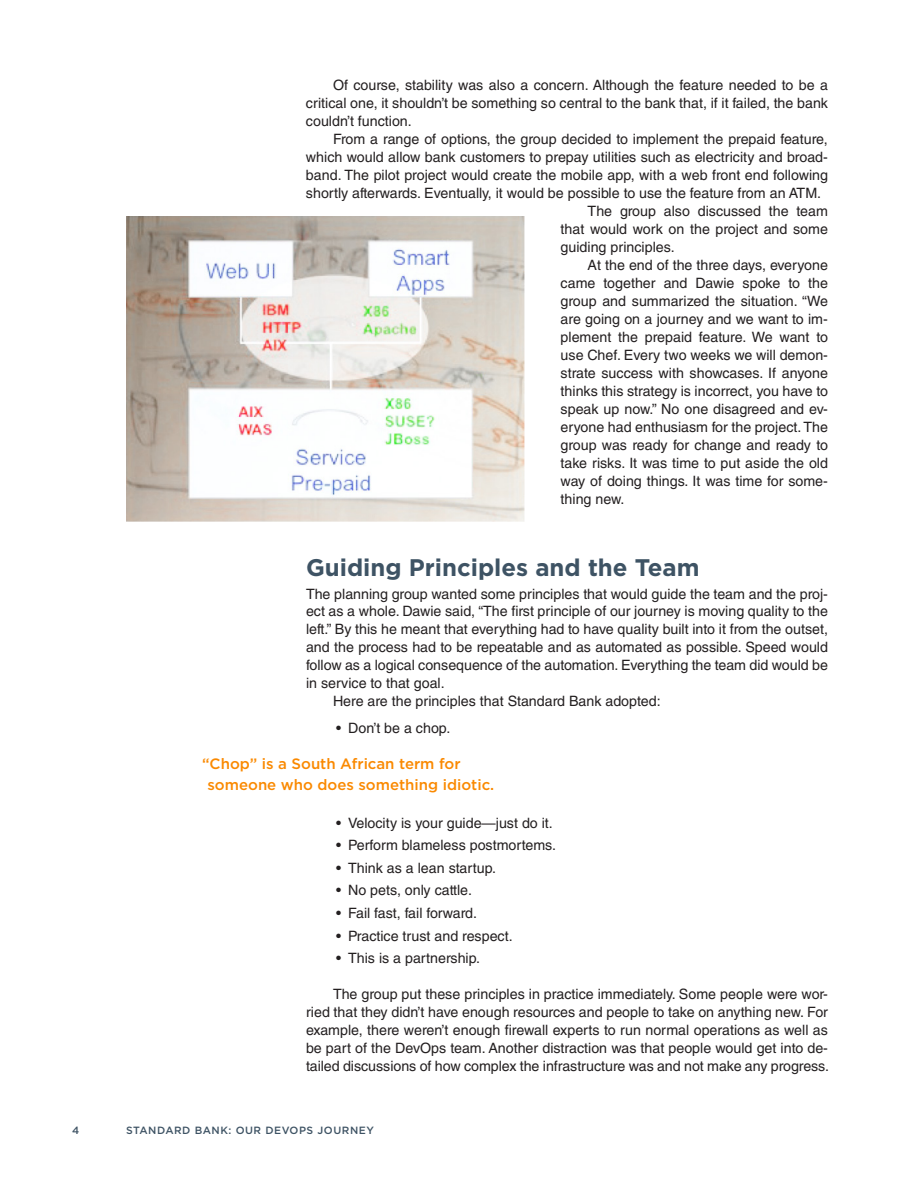
<style>
.page{position:relative;width:918px;height:1188px;background:#fff}
.page>*{position:absolute;margin:0;border:0;box-sizing:border-box;transform-origin:0 0}
.t1{font:700 24px "Gotham";color:#3e5364}
.t2{font:500 15px/21px "Gotham";color:#fa8900}
.t3{font:14.25px/18px "Helvetica LT Std";color:#231f20;text-align:justify}
.t4{font:500 10.5px "Gotham";letter-spacing:.05em;color:#3e5364}
</style>
<div class="page">
<img style="left:126px;top:216px;width:399px;height:306px">
<p class="t3" style="left:306px;top:76px;width:524px;text-indent:27px">Of course, stability was also a concern. Although the feature needed to be a critical one, it shouldn’t be something so central to the bank that, if it failed, the bank couldn’t function.</p>
<p class="t3" style="left:333px;top:130px;width:496px">From a range of options, the group decided to implement the prepaid feature,</p>
<p class="t3" style="left:306px;top:148px;width:523px">which would allow bank customers to prepay utilities such as electricity and broad-</p>
<p class="t3" style="left:306px;top:166px;width:524px">band. The pilot project would create the mobile app, with a web front end following</p>
<p class="t3" style="left:306px;top:184px;width:517px">shortly afterwards. Eventually, it would be possible to use the feature from an ATM.</p>
<p class="t3" style="left:588px;top:202px;width:242px">The group also discussed the team</p>
<p class="t3" style="left:561px;top:220px;width:269px">that would work on the project and some</p>
<p class="t3" style="left:561px;top:238px;width:116px">guiding principles.</p>
<p class="t3" style="left:588px;top:256px;width:242px">At the end of the three days, everyone</p>
<p class="t3" style="left:561px;top:274px;width:269px">came together and Dawie spoke to the</p>
<p class="t3" style="left:561px;top:292px;width:269px">group and summarized the situation. “We</p>
<p class="t3" style="left:561px;top:310px;width:269px">are going on a journey and we want to im-</p>
<p class="t3" style="left:561px;top:328px;width:269px">plement the prepaid feature. We want to</p>
<p class="t3" style="left:561px;top:346px;width:269px">use Chef. Every two weeks we will demon-</p>
<p class="t3" style="left:561px;top:364px;width:269px">strate success with showcases. If anyone</p>
<p class="t3" style="left:561px;top:382px;width:269px">thinks this strategy is incorrect, you have to</p>
<p class="t3" style="left:561px;top:400px;width:269px">speak up now.” No one disagreed and ev-</p>
<p class="t3" style="left:561px;top:418px;width:269px">eryone had enthusiasm for the project. The</p>
<p class="t3" style="left:561px;top:436px;width:269px">group was ready for change and ready to</p>
<p class="t3" style="left:561px;top:454px;width:269px">take risks. It was time to put aside the old</p>
<p class="t3" style="left:561px;top:472px;width:269px">way of doing things. It was time for some-</p>
<p class="t3" style="left:561px;top:490px;width:65px">thing new.</p>
<h1 class="t1" style="left:306px;top:552px;width:395px">Guiding Principles and the Team</h1>
<p class="t3" style="left:306px;top:584px;width:523px">The planning group wanted some principles that would guide the team and the proj-</p>
<p class="t3" style="left:306px;top:602px;width:524px">ect as a whole. Dawie said, “The first principle of our journey is moving quality to the</p>
<p class="t3" style="left:306px;top:620px;width:524px">left.” By this he meant that everything had to have quality built into it from the outset,</p>
<p class="t3" style="left:306px;top:638px;width:524px">and the process had to be repeatable and as automated as possible. Speed would</p>
<p class="t3" style="left:306px;top:656px;width:523px">follow as a logical consequence of the automation. Everything the team did would be</p>
<p class="t3" style="left:306px;top:674px;width:140px">in service to that goal.</p>
<p class="t3" style="left:333px;top:692px;width:329px">Here are the principles that Standard Bank adopted:</p>
<p class="t3" style="left:336px;top:719px;width:116px">• Don’t be a chop.</p>
<p class="t2" style="left:207px;top:753px;width:288px;text-indent:-5px">“Chop” is a South African term for someone who does something idiotic.</p>
<p class="t3" style="left:336px;top:814px;width:218px">• Velocity is your guide—just do it.</p>
<p class="t3" style="left:336px;top:836px;width:222px">• Perform blameless postmortems.</p>
<p class="t3" style="left:336px;top:859px;width:162px">• Think as a lean startup.</p>
<p class="t3" style="left:336px;top:881px;width:137px">• No pets, only cattle.</p>
<p class="t3" style="left:336px;top:904px;width:143px">• Fail fast, fail forward.</p>
<p class="t3" style="left:336px;top:926px;width:178px">• Practice trust and respect.</p>
<p class="t3" style="left:336px;top:949px;width:146px">• This is a partnership.</p>
<p class="t3" style="left:306px;top:985px;width:525px;text-indent:27px">The group put these principles in practice immediately. Some people were wor&shy;ried that they didn’t have enough resources and people to take on anything new. For example, there weren’t enough firewall experts to run normal operations as well as be part of the DevOps team. Another distraction was that people would get into de&shy;tailed discussions of how complex the infrastructure was and not make any progress.</p>
<p class="t4" style="left:72px;top:1123px;width:9px">4</p>
<p class="t4" style="left:126px;top:1123px;width:249px">STANDARD BANK: OUR DEVOPS JOURNEY</p>
</div>
